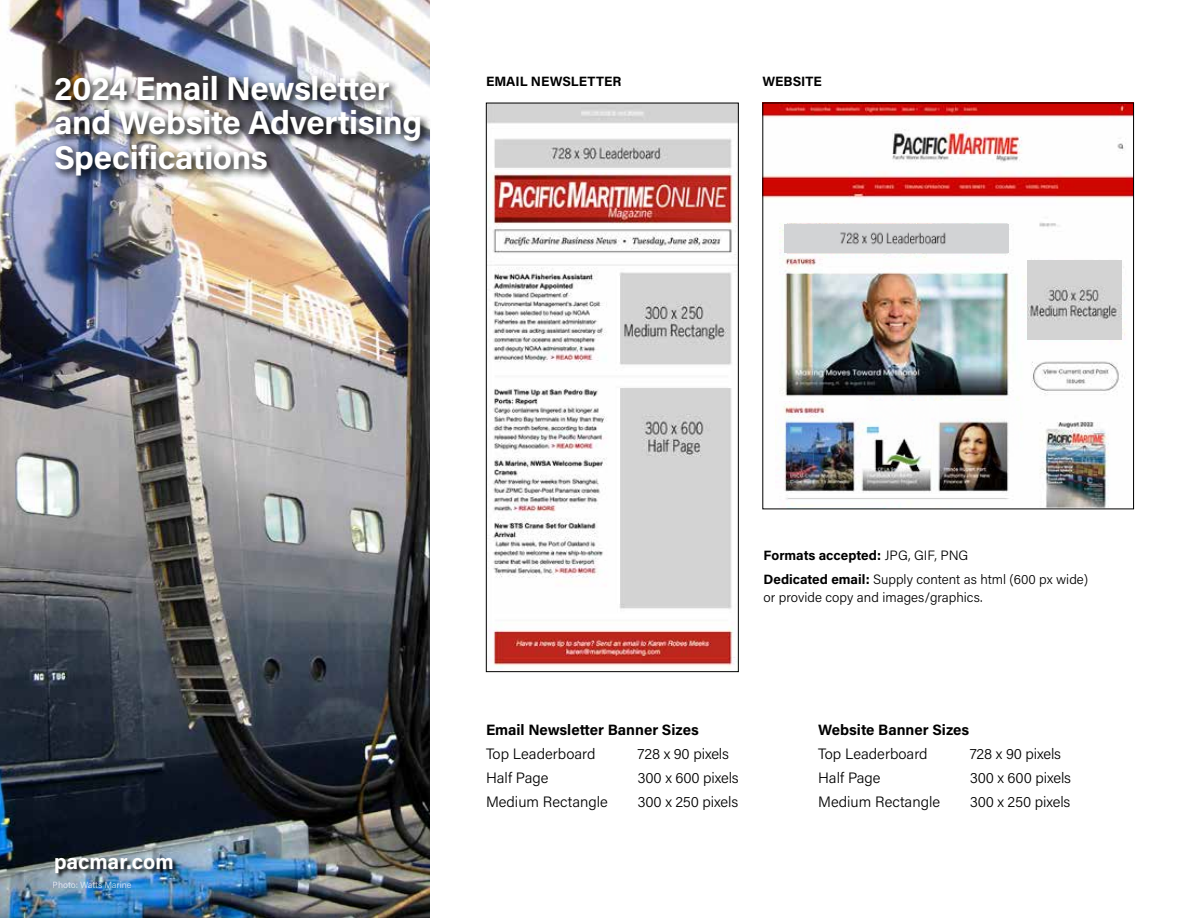
<style>
.page{position:relative;width:1188px;height:918px;background:#fff}
.page>*{position:absolute;margin:0;border:0;box-sizing:border-box;transform-origin:0 0}
.t1{font:700 33px/34.5px "Acumin Pro";letter-spacing:-.01em;color:#fff}
.t2{font:700 21px "Acumin Pro";color:#fff}
.t3{font:300 15px "Acumin Pro";color:#000}
.t4{font:700 15px "Acumin Pro";color:#000}
.t5{font:300 13.5px/24.5px "Acumin Pro";color:#000}
.t6{font:700 13.5px "Acumin Pro";color:#000}
.t7{font:9px "Acumin Pro";letter-spacing:-.015em;color:#fff}
.s1{font-weight:700}
</style>
<div class="page">
<img style="left:0;top:0;width:430px;height:918px">
<img style="left:52px;top:71px;width:378px;height:115px">
<img style="left:488px;top:105px;width:249px;height:563px">
<div style="left:486px;top:103px;width:253px;height:569px;border:1px solid #000"></div>
<img style="left:765px;top:105px;width:367px;height:402px">
<img style="left:776px;top:402px;width:243px;height:90px">
<img style="left:785px;top:224px;width:224px;height:28px">
<img style="left:1027px;top:261px;width:95px;height:79px">
<img style="left:55px;top:858px;width:124px;height:21px">
<h1 class="t1" style="left:54px;top:70px;width:370px">2024 Email Newsletter and Website Advertising<br>Specifications</h1>
<p class="t6" style="left:486px;top:71px;width:137px">EMAIL NEWSLETTER</p>
<p class="t6" style="left:763px;top:71px;width:61px">WEBSITE</p>
<h2 class="t2" style="left:54px;top:847px;width:121px">pacmar.com</h2>
<p class="t7" style="left:53px;top:879px;width:80px">Photo: Watts Marine</p>
<p class="t5" style="left:764px;top:542px;width:326px"><span class="s1">Formats accepted:</span> JPG, GIF, PNG<br><span class="s1">Dedicated email:</span> Supply content as html (600 px wide)</p>
<p class="t5" style="left:764px;top:585px;width:221px">or provide copy and images/graphics.</p>
<p class="t4" style="left:486px;top:719px;width:214px">Email Newsletter Banner Sizes</p>
<p class="t3" style="left:486px;top:743px;width:111px">Top Leaderboard</p>
<p class="t3" style="left:638px;top:743px;width:93px">728 x 90 pixels</p>
<p class="t3" style="left:486px;top:767px;width:64px">Half Page</p>
<p class="t3" style="left:638px;top:767px;width:103px">300 x 600 pixels</p>
<p class="t3" style="left:486px;top:791px;width:123px">Medium Rectangle</p>
<p class="t3" style="left:638px;top:791px;width:102px">300 x 250 pixels</p>
<p class="t4" style="left:818px;top:719px;width:153px">Website Banner Sizes</p>
<p class="t3" style="left:818px;top:743px;width:111px">Top Leaderboard</p>
<p class="t3" style="left:970px;top:743px;width:93px">728 x 90 pixels</p>
<p class="t3" style="left:818px;top:767px;width:64px">Half Page</p>
<p class="t3" style="left:970px;top:767px;width:103px">300 x 600 pixels</p>
<p class="t3" style="left:818px;top:791px;width:123px">Medium Rectangle</p>
<p class="t3" style="left:970px;top:791px;width:102px">300 x 250 pixels</p>
</div>
